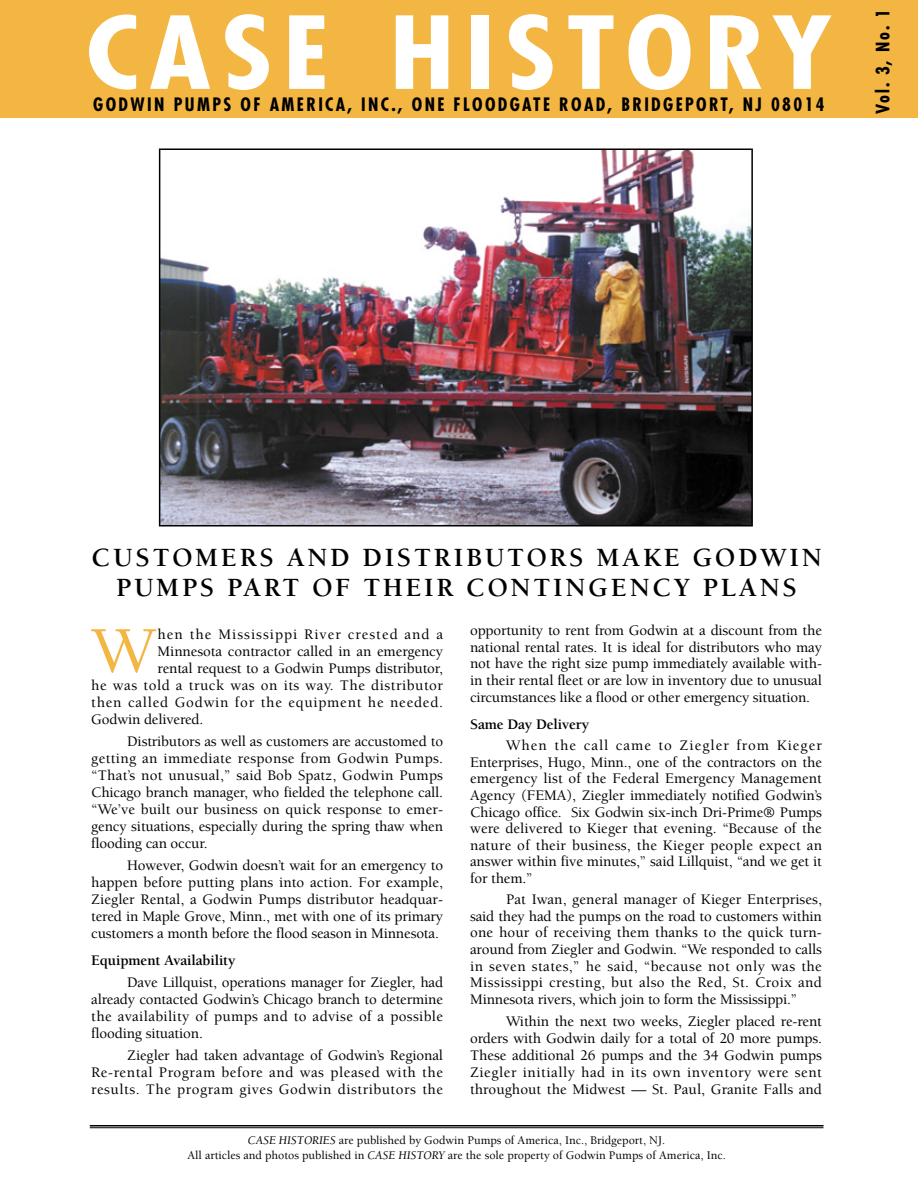
<style>
.page{position:relative;width:918px;height:1188px;background:#fff}
.page>*{position:absolute;margin:0;border:0;box-sizing:border-box;transform-origin:0 0}
.t1{font:700 condensed 97.5px "Futura";letter-spacing:.09em;color:#fff;scale:1.2 1}
.t2{font:500 67.05px "Berkeley";color:#f4b643}
.t3{font:700 27px/30px "Berkeley";letter-spacing:.1em;color:#000;text-align:center}
.t4{font:700 condensed 18px "Futura";letter-spacing:.13em;color:#000}
.t5{font:500 15px/17.1px "Berkeley";letter-spacing:-.01em;color:#000;text-align:justify}
.t6{font:500 15px "Berkeley";letter-spacing:.035em;color:#000}
.t7{font:500 15px "Berkeley";letter-spacing:.05em;color:#000}
.t8{font:700 15px "Berkeley";letter-spacing:-.01em;color:#000}
.t9{font:500 15px "Berkeley";letter-spacing:.065em;color:#000}
.t10{font:500 12px/14.4px "Berkeley";color:#000;text-align:center}
.s1{font-weight:400;font-style:italic}
</style>
<div class="page">
<img style="left:162px;top:151px;width:588px;height:372px">
<div style="left:159px;top:148px;width:594px;height:378px;border:2px solid #000"></div>
<div style="left:0;top:0;width:918px;height:117px;background:#f4b643"></div>
<hr style="left:90px;top:1125px;width:734px;height:1px;background:#000">
<hr style="left:90px;top:1127px;width:734px;height:1px;background:#000">
<h1 class="t1" style="left:86px;top:10px;width:623px">CASE HISTORY</h1>
<p class="t4" style="left:93px;top:97px;width:733px">GODWIN PUMPS OF AMERICA, INC., ONE FLOODGATE ROAD, BRIDGEPORT, NJ 08014</p>
<p class="t4" style="left:875px;top:114px;width:106px;rotate:-90deg">Vol. 3, No. 1</p>
<h3 class="t3" style="left:91px;top:545px;width:732px">CUSTOMERS AND DISTRIBUTORS MAKE GODWIN<br>PUMPS PART OF THEIR CONTINGENCY PLANS</h3>
<h2 class="t2" style="left:91px;top:625px;width:66px">W</h2>
<p class="t9" style="left:158px;top:628px;width:287px">hen the Mississippi River crested and a</p>
<p class="t5" style="left:158px;top:644px;width:287px">Minnesota contractor called in an emergency</p>
<p class="t5" style="left:158px;top:661px;width:287px">rental request to a Godwin Pumps distributor,</p>
<p class="t6" style="left:91px;top:679px;width:353px">he was told a truck was on its way. The distributor</p>
<p class="t7" style="left:91px;top:696px;width:353px">then called Godwin for the equipment he needed.</p>
<p class="t5" style="left:91px;top:712px;width:114px">Godwin delivered.</p>
<p class="t5" style="left:91px;top:734px;width:353px;text-indent:36px">Distributors as well as customers are accustomed to getting an immediate response from Godwin Pumps. “That’s not unusual,” said Bob Spatz, Godwin Pumps Chicago branch manager, who fielded the telephone call. “We’ve built our business on quick response to emer&shy;gency situations, especially during the spring thaw when flooding can occur.</p>
<p class="t5" style="left:91px;top:858px;width:353px;text-indent:36px">However, Godwin doesn’t wait for an emergency to happen before putting plans into action. For example, Ziegler Rental, a Godwin Pumps distributor headquar&shy;tered in Maple Grove, Minn., met with one of its primary customers a month before the flood season in Minnesota.</p>
<p class="t8" style="left:91px;top:955px;width:146px">Equipment Availability</p>
<p class="t5" style="left:91px;top:975px;width:353px;text-indent:36px">Dave Lillquist, operations manager for Ziegler, had already contacted Godwin’s Chicago branch to determine the availability of pumps and to advise of a possible flooding situation.</p>
<p class="t5" style="left:91px;top:1048px;width:353px;text-indent:36px">Ziegler had taken advantage of Godwin’s Regional Re-rental Program before and was pleased with the results. The program gives Godwin distributors the</p>
<p class="t5" style="left:470px;top:623px;width:353px;line-height:16.6px">opportunity to rent from Godwin at a discount from the national rental rates. It is ideal for distributors who may not have the right size pump immediately available with&shy;in their rental fleet or are low in inventory due to unusual circumstances like a flood or other emergency situation.</p>
<p class="t8" style="left:470px;top:718px;width:121px">Same Day Delivery</p>
<p class="t5" style="left:470px;top:738px;width:353px;line-height:16.6px;text-indent:36px">When the call came to Ziegler from Kieger Enterprises, Hugo, Minn., one of the contractors on the emergency list of the Federal Emergency Management Agency (FEMA), Ziegler immediately notified Godwin’s Chicago office. Six Godwin six-inch Dri-Prime® Pumps were delivered to Kieger that evening. “Because of the nature of their business, the Kieger people expect an answer within five minutes,” said Lillquist, “and we get it for them.”</p>
<p class="t5" style="left:470px;top:893px;width:353px;line-height:16.6px;text-indent:36px">Pat Iwan, general manager of Kieger Enterprises, said they had the pumps on the road to customers within one hour of receiving them thanks to the quick turn&shy;around from Ziegler and Godwin. “We responded to calls in seven states,” he said, “because not only was the Mississippi cresting, but also the Red, St. Croix and Minnesota rivers, which join to form the Mississippi.”</p>
<p class="t5" style="left:470px;top:1014px;width:353px;text-indent:36px">Within the next two weeks, Ziegler placed re-rent orders with Godwin daily for a total of 20 more pumps.<br>These additional 26 pumps and the 34 Godwin pumps Ziegler initially had in its own inventory were sent throughout the Midwest — St. Paul, Granite Falls and</p>
<p class="t10" style="left:187px;top:1135px;width:540px"><span class="s1">CASE HISTORIES</span> are published by Godwin Pumps of America, Inc., Bridgeport, NJ.<br>All articles and photos published in <span class="s1">CASE HISTORY</span> are the sole property of Godwin Pumps of America, Inc.</p>
</div>
